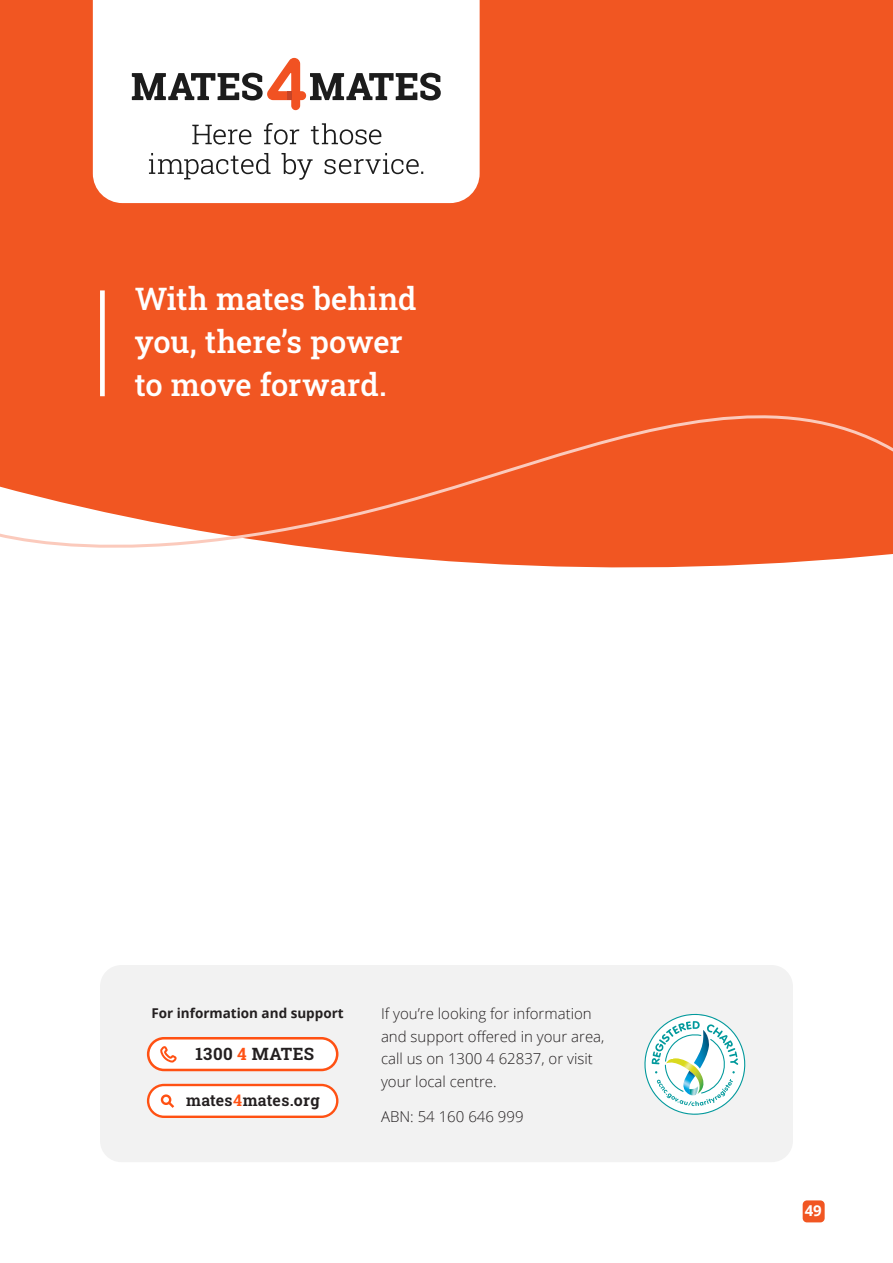
<style>
.page{position:relative;width:893px;height:1263px;background:#fff}
.page>*{position:absolute;margin:0;border:0;box-sizing:border-box;transform-origin:0 0}
.Page_heading{font:500 30.9px/42.9px "Roboto Slab";color:#fff}
.t1{font:700 16.95px "Roboto Slab";letter-spacing:.025em;color:#231f20}
.t2{font:600 15.9px "Roboto Slab";letter-spacing:.01em;color:#231f20}
.Body{font:300 15px/22.5px "Open Sans";color:#231f20}
.t3{font:700 15px "Open Sans";color:#fff}
.Body-2{font:700 13.5px "Open Sans";color:#231f20}
.s1{color:#ff5113}
.s2{font-weight:700}
</style>
<div class="page">
<div style="left:803px;top:1200px;width:22px;height:22px;background:#f15622;border-radius:4px"></div>
<div style="left:1px;top:0;width:891px;height:254px;background:#f15622"></div>
<svg style="left:1px;top:254px;width:891px;height:314px;background:#f16131"></svg>
<div style="left:100px;top:290px;width:5px;height:106px;background:#fff"></div>
<div style="left:100px;top:965px;width:693px;height:197px;background:#f2f2f2;border-radius:21px"></div>
<svg style="left:644px;top:1013px;width:102px;height:102px"></svg>
<div style="left:148px;top:1038px;width:189px;height:32px;background:#fff;border-radius:16px"></div>
<div style="left:147px;top:1037px;width:191px;height:34px;border:3px solid #ff5113;border-radius:16px"></div>
<svg style="left:160px;top:1046px;width:17px;height:17px"></svg>
<div style="left:148px;top:1085px;width:189px;height:32px;background:#fff;border-radius:16px"></div>
<div style="left:147px;top:1084px;width:191px;height:34px;border:2px solid #ff5113;border-radius:16px"></div>
<div style="left:161px;top:1094px;width:10px;height:11px;border:2px solid #ff5113;border-radius:50%"></div>
<svg style="left:166px;top:1099px;width:9px;height:9px"></svg>
<svg style="left:93px;top:0;width:387px;height:203px"></svg>
<svg style="left:192px;top:125px;width:59px;height:20px"></svg>
<svg style="left:264px;top:123px;width:35px;height:22px"></svg>
<svg style="left:311px;top:123px;width:70px;height:22px"></svg>
<svg style="left:149px;top:153px;width:122px;height:26px"></svg>
<svg style="left:281px;top:153px;width:32px;height:27px"></svg>
<svg style="left:325px;top:153px;width:98px;height:21px"></svg>
<svg style="left:132px;top:58px;width:309px;height:52px"></svg>
<p class="Page_heading" style="left:135px;top:277px;width:283px">With mates behind you, there’s power to move forward.</p>
<p class="Body-2" style="left:151px;top:1004px;width:194px">For information and support</p>
<p class="t1" style="left:196px;top:1043px;width:120px">1300 <span class="s1">4</span> MATES</p>
<p class="t2" style="left:186px;top:1089px;width:135px">mates<span class="s1">4</span>mates.<span class="s2">org</span></p>
<p class="Body" style="left:381px;top:1002px;width:225px">If you’re looking for information and support offered in your area, call us on 1300 4 62837, or visit your local centre.</p>
<p class="Body" style="left:381px;top:1105px;width:144px">ABN: 54 160 646 999</p>
<p class="t3" style="left:805px;top:1200px;width:18px">49</p>
</div>
